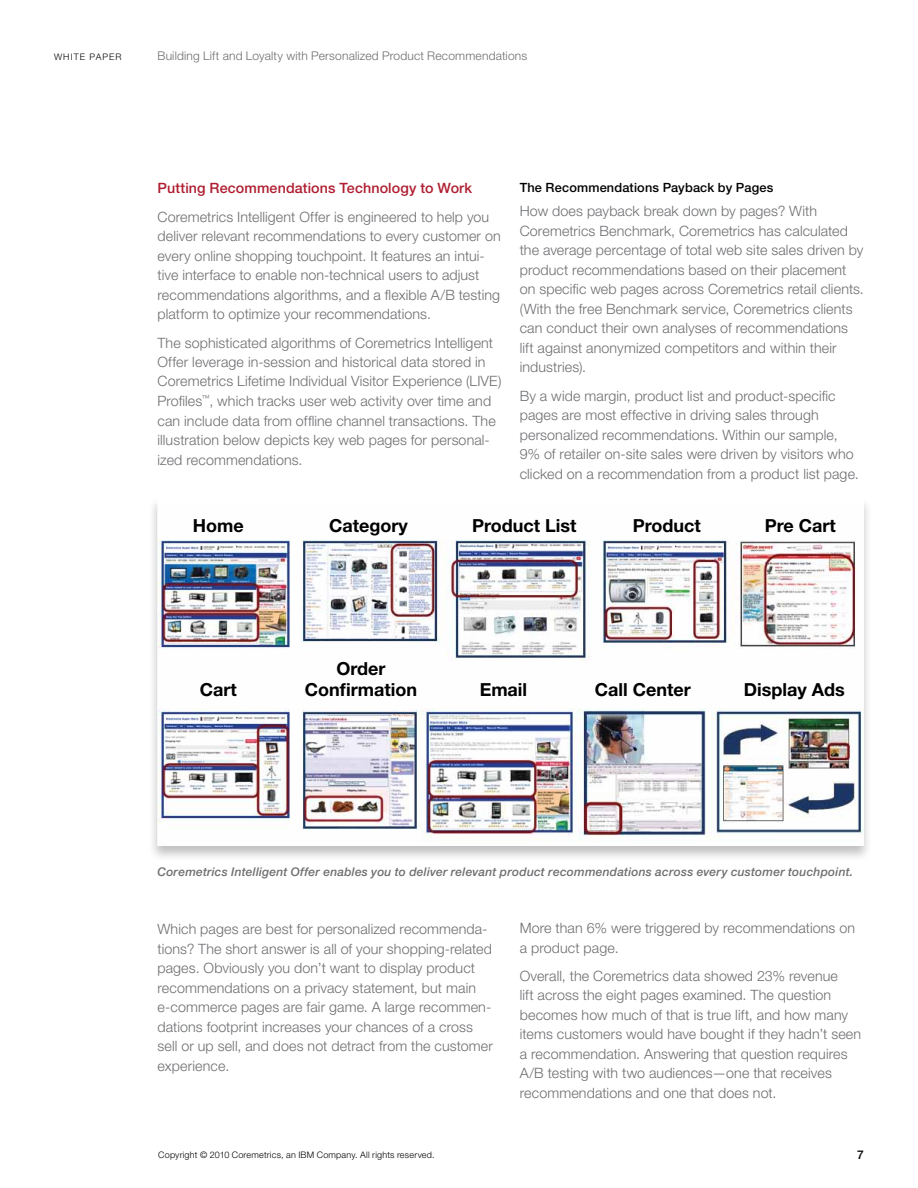
<style>
.page{position:relative;width:918px;height:1188px;background:#fff}
.page>*{position:absolute;margin:0;border:0;box-sizing:border-box;transform-origin:0 0}
.t1{font:700 18px "Helvetica Neue LT Std";color:#000}
.t2{font:300 14.25px/19.5px "Helvetica Neue LT Std";letter-spacing:.01em;color:#6d6e71}
.t3{font:500 14.25px "Helvetica Neue LT Std";letter-spacing:.01em;color:#af1d30}
.t4{font:500 12.75px "Helvetica Neue LT Std";letter-spacing:.015em;color:#000}
.t5{font:italic 500 12px "Helvetica Neue LT Std";letter-spacing:.015em;color:#6d6e71}
.t6{font:300 12px "Helvetica Neue LT Std";letter-spacing:.015em;color:#6d6e71}
.t7{font:500 12px "Helvetica Neue LT Std";color:#000}
.t8{font:300 9px "Helvetica Neue LT Std";letter-spacing:.025em;color:#000}
</style>
<div class="page">
<div style="left:148px;top:496px;width:725px;height:365px;background:#000;opacity:.25"></div>
<img style="left:158px;top:504px;width:706px;height:342px">
<p class="t8" style="left:54px;top:52px;width:66px">White Paper</p>
<p class="t6" style="left:158px;top:49px;width:371px">Building Lift and Loyalty with Personalized Product Recommendations</p>
<p class="t3" style="left:158px;top:179px;width:316px">Putting Recommendations Technology to Work</p>
<p class="t2" style="left:158px;top:206px;width:345px">Coremetrics Intelligent Offer is engineered to help you deliver relevant recommendations to every customer on every online shopping touchpoint. It features an intui&shy;tive interface to enable non-technical users to adjust recommendations algorithms, and a flexible A/B testing platform to optimize your recommendations.</p>
<p class="t2" style="left:157px;top:332px;width:346px">The sophisticated algorithms of Coremetrics Intelligent Offer leverage in-session and historical data stored in Coremetrics Lifetime Individual Visitor Experience (LIVE)<br>Profiles<sup>™</sup>, which tracks user web activity over time and can include data from offline channel transactions. The illustration below depicts key web pages for personal&shy;ized recommendations.</p>
<p class="t4" style="left:520px;top:180px;width:255px">The Recommendations Payback by Pages</p>
<p class="t2" style="left:520px;top:201px;width:346px">How does payback break down by pages? With Coremetrics Benchmark, Coremetrics has calculated the average percentage of total web site sales driven by product recommendations based on their placement on specific web pages across Coremetrics retail clients. (With the free Benchmark service, Coremetrics clients can conduct their own analyses of recommendations lift against anonymized competitors and within their industries).</p>
<p class="t2" style="left:520px;top:385px;width:341px">By a wide margin, product list and product-specific pages are most effective in driving sales through personalized recommendations. Within our sample, 9% of retailer on-site sales were driven by visitors who clicked on a recommendation from a product list page.</p>
<p class="t1" style="left:193px;top:514px;width:52px">Home</p>
<p class="t1" style="left:329px;top:514px;width:80px">Category</p>
<p class="t1" style="left:472px;top:514px;width:106px">Product List</p>
<p class="t1" style="left:633px;top:514px;width:70px">Product</p>
<p class="t1" style="left:765px;top:514px;width:73px">Pre Cart</p>
<p class="t1" style="left:336px;top:657px;width:51px">Order</p>
<p class="t1" style="left:200px;top:679px;width:39px">Cart</p>
<p class="t1" style="left:305px;top:679px;width:114px">Confirmation</p>
<p class="t1" style="left:480px;top:679px;width:49px">Email</p>
<p class="t1" style="left:595px;top:679px;width:97px">Call Center</p>
<p class="t1" style="left:744px;top:679px;width:102px">Display Ads</p>
<p class="t5" style="left:158px;top:865px;width:697px">Coremetrics Intelligent Offer enables you to deliver relevant product recommendations across every customer touchpoint.</p>
<p class="t2" style="left:158px;top:919px;width:337px">Which pages are best for personalized recommenda&shy;tions? The short answer is all of your shopping-related pages. Obviously you don’t want to display product recommendations on a privacy statement, but main e-commerce pages are fair game. A large recommen&shy;dations footprint increases your chances of a cross sell or up sell, and does not detract from the customer experience.</p>
<p class="t8" style="left:158px;top:1150px;width:278px">Copyright © 2010 Coremetrics, an IBM Company. All rights reserved.</p>
<p class="t2" style="left:520px;top:918px;width:337px">More than 6% were triggered by recommendations on a product page.</p>
<p class="t2" style="left:520px;top:966px;width:343px">Overall, the Coremetrics data showed 23% revenue<br>lift across the eight pages examined. The question becomes how much of that is true lift, and how many items customers would have bought if they hadn’t seen a recommendation. Answering that question requires A/B testing with two audiences—one that receives recommendations and one that does not.</p>
<p class="t7" style="left:857px;top:1147px;width:8px">7</p>
</div>
